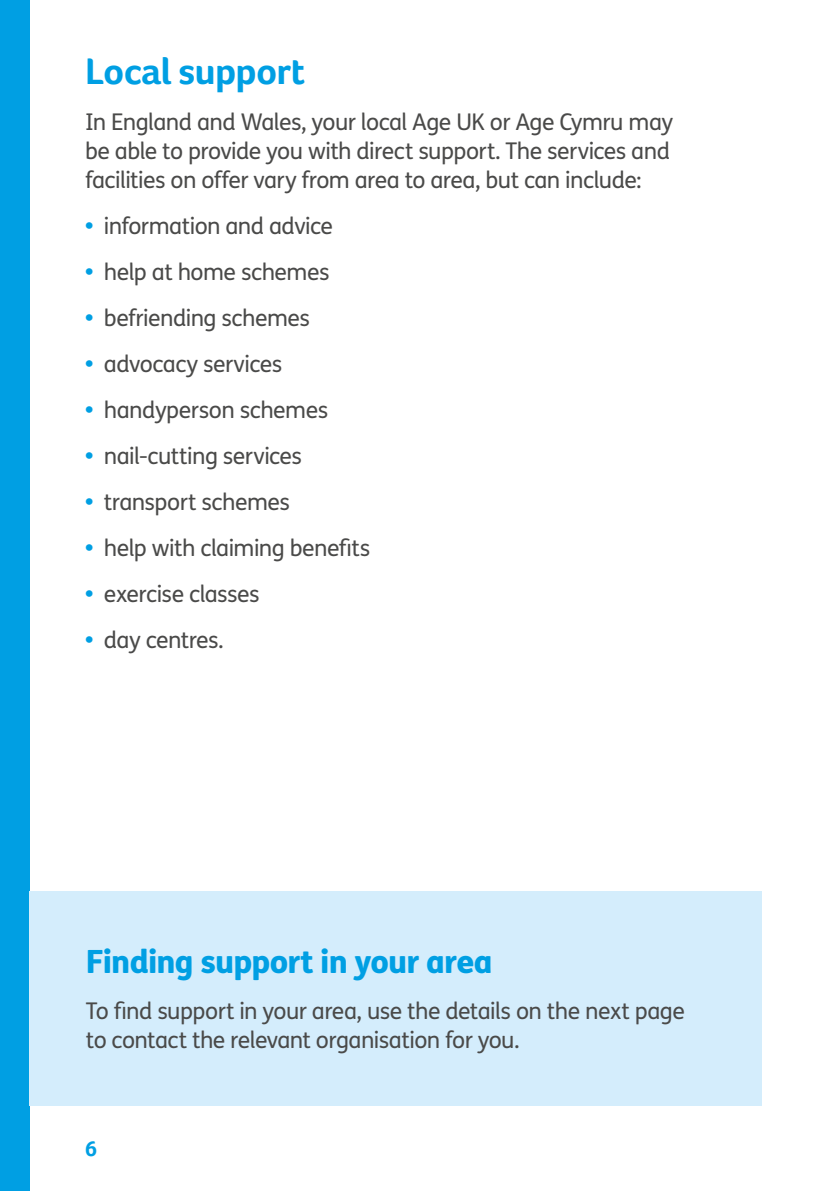
<style>
.page{position:relative;width:840px;height:1191px;background:#fff}
.page>*{position:absolute;margin:0;border:0;box-sizing:border-box;transform-origin:0 0}
.subheading{font:700 38px "Foco Age UK";letter-spacing:-.02em;color:#009fe3}
.Box_header_left{font:800 32px "FS Me";letter-spacing:-.025em;color:#009fe3}
.Body_copy_11_5_over{font:23px/29px "FS Me";letter-spacing:-.025em;color:#4a4a49}
.t1{font:700 22px "Foco Age UK";color:#009fe3}
.s1{color:#fff}
.s2{font-weight:800;color:#009fe3}
.s3{color:#d4edfc}
</style>
<div class="page">
<div style="left:0;top:0;width:29px;height:1191px;background:#009fe3"></div>
<div style="left:29px;top:891px;width:732px;height:215px;background:#d4edfc"></div>
<p class="subheading" style="left:85px;top:48px;width:231px">Local support<span class="s1">.</span></p>
<p class="Body_copy_11_5_over" style="left:85px;top:108px;width:589px">In England and Wales, your local Age UK or Age Cymru may be able to provide you with direct support. The services and facilities on offer vary from area to area, but can include:</p>
<p class="Body_copy_11_5_over" style="left:85px;top:212px;width:249px"><span class="s2">•</span> information and advice</p>
<p class="Body_copy_11_5_over" style="left:85px;top:258px;width:246px"><span class="s2">•</span> help at home schemes</p>
<p class="Body_copy_11_5_over" style="left:85px;top:304px;width:226px"><span class="s2">•</span> befriending schemes</p>
<p class="Body_copy_11_5_over" style="left:85px;top:350px;width:198px"><span class="s2">•</span> advocacy services</p>
<p class="Body_copy_11_5_over" style="left:85px;top:396px;width:244px"><span class="s2">•</span> handyperson schemes</p>
<p class="Body_copy_11_5_over" style="left:85px;top:442px;width:218px"><span class="s2">•</span> nail-cutting services</p>
<p class="Body_copy_11_5_over" style="left:85px;top:488px;width:206px"><span class="s2">•</span> transport schemes</p>
<p class="Body_copy_11_5_over" style="left:85px;top:534px;width:287px"><span class="s2">•</span> help with claiming benefits</p>
<p class="Body_copy_11_5_over" style="left:85px;top:580px;width:176px"><span class="s2">•</span> exercise classes</p>
<p class="Body_copy_11_5_over" style="left:85px;top:626px;width:140px"><span class="s2">•</span> day centres.</p>
<p class="Box_header_left" style="left:86px;top:941px;width:415px">Finding support in your area<span class="s3">.</span></p>
<p class="Body_copy_11_5_over" style="left:86px;top:996px;width:600px">To find support in your area, use the details on the next page to contact the relevant organisation for you.</p>
<p class="t1" style="left:85px;top:1135px;width:14px">6</p>
</div>
